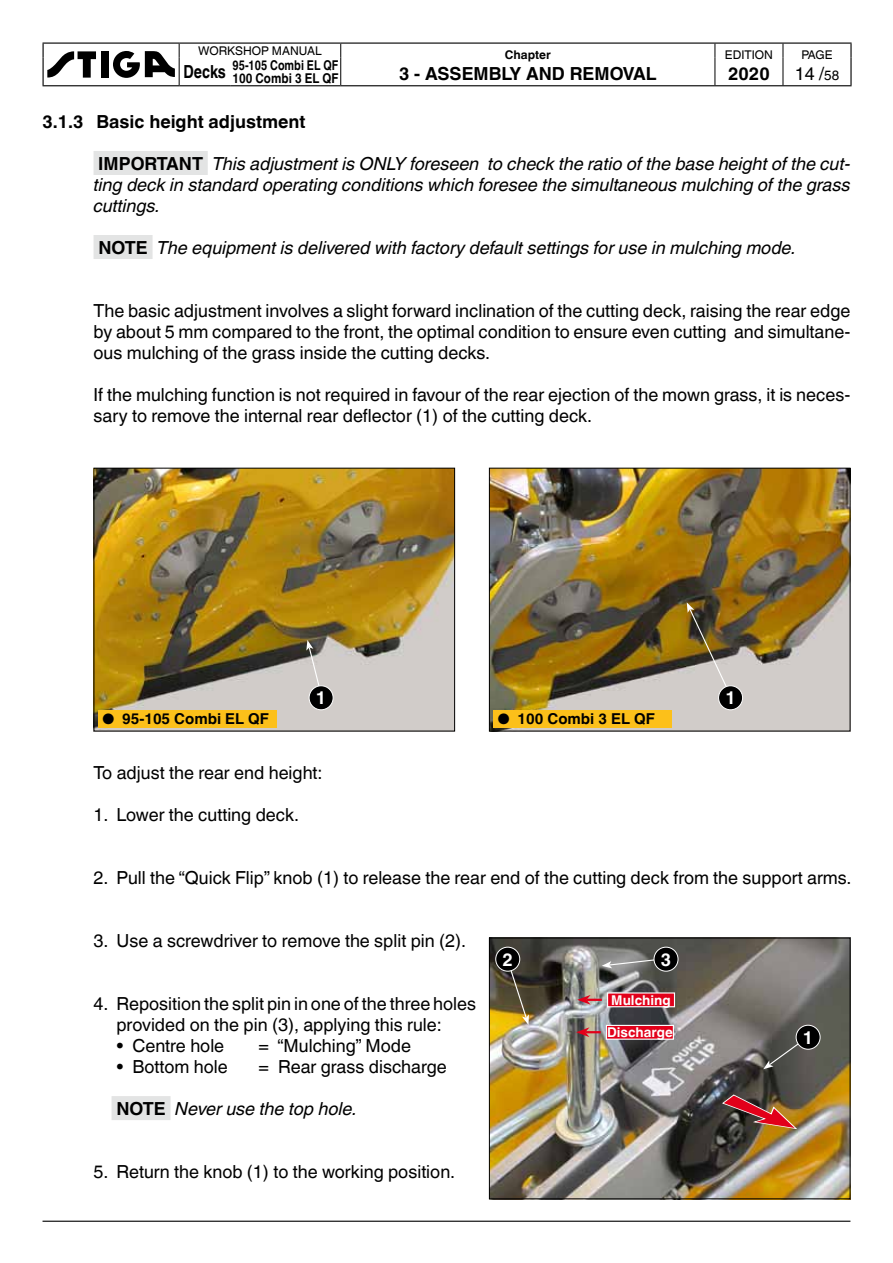
<style>
.page{position:relative;width:893px;height:1263px;background:#fff}
.page>*{position:absolute;margin:0;border:0;box-sizing:border-box;transform-origin:0 0}
.t1{font:18px/21px "Helvetica World";color:#000}
.t2{font:italic 18px/21px "Helvetica World";color:#000;text-align:justify}
.t3{font:700 18px "Helvetica World";color:#000}
.t4{font:700 18px "Helvetica World";color:#000;scale:.8 1}
.t5{font:700 18px "Helvetica World";color:#fff}
.t6{font:700 15px "Helvetica World";color:#000}
.t7{font:700 13.5px/12.8px "Helvetica World";color:#000;scale:.8 1}
.t8{font:700 13.5px "Helvetica World";color:#fff}
.t9{font:12px "Helvetica World";color:#000}
.t10{font:700 12px "Helvetica World";color:#000}
.s1{font-weight:700;font-style:normal}
.s2{font-size:13.5px}
.s3{font-weight:400}
</style>
<div class="page">
<hr style="left:43px;top:1221px;width:807px;height:1px;background:#000">
<hr style="left:43px;top:43px;width:136px;height:1px;background:#000">
<hr style="left:43px;top:85px;width:136px;height:1px;background:#000">
<hr style="left:179px;top:43px;width:51px;height:1px;background:#000">
<hr style="left:230px;top:43px;width:111px;height:1px;background:#000">
<hr style="left:341px;top:43px;width:374px;height:1px;background:#000">
<hr style="left:341px;top:85px;width:374px;height:1px;background:#000">
<svg style="left:715px;top:44px;width:1px;height:41px"></svg>
<hr style="left:715px;top:43px;width:68px;height:1px;background:#000">
<hr style="left:715px;top:85px;width:68px;height:1px;background:#000">
<svg style="left:783px;top:44px;width:1px;height:41px"></svg>
<svg style="left:850px;top:44px;width:2px;height:14px"></svg>
<hr style="left:850px;top:58px;width:2px;height:27px;background:#000">
<hr style="left:783px;top:43px;width:69px;height:1px;background:#000">
<hr style="left:783px;top:85px;width:69px;height:1px;background:#000">
<hr style="left:179px;top:85px;width:51px;height:1px;background:#000">
<svg style="left:340px;top:44px;width:1px;height:41px"></svg>
<hr style="left:230px;top:85px;width:111px;height:1px;background:#000">
<div style="left:101px;top:51px;width:7px;height:27px;background:#000"></div>
<svg style="left:43px;top:44px;width:53px;height:41px"></svg>
<svg style="left:113px;top:44px;width:67px;height:41px"></svg>
<div style="left:94px;top:151px;width:114px;height:24px;background:#e3e4e4"></div>
<div style="left:94px;top:235px;width:59px;height:24px;background:#e3e4e4"></div>
<div style="left:112px;top:1096px;width:59px;height:24px;background:#e3e4e4"></div>
<img style="left:96px;top:470px;width:357px;height:259px">
<div style="left:94px;top:468px;width:361px;height:263px;border:1px solid #000"></div>
<div style="left:98px;top:710px;width:178px;height:17px;background:#fcc01a"></div>
<svg style="left:306px;top:640px;width:17px;height:59px"></svg>
<div style="left:309px;top:686px;width:24px;height:24px;background:#000;border-radius:50%"></div>
<div style="left:309px;top:685px;width:24px;height:25px;border:1px solid #fff;border-radius:50%"></div>
<img style="left:491px;top:470px;width:357px;height:259px">
<div style="left:489px;top:468px;width:361px;height:263px;border:1px solid #000"></div>
<div style="left:493px;top:710px;width:179px;height:17px;background:#fcc01a"></div>
<img style="left:687px;top:602px;width:46px;height:97px">
<div style="left:719px;top:686px;width:24px;height:24px;background:#000;border-radius:50%"></div>
<div style="left:718px;top:685px;width:25px;height:25px;border:1px solid #fff;border-radius:50%"></div>
<img style="left:491px;top:940px;width:357px;height:257px">
<div style="left:489px;top:938px;width:361px;height:261px;border:1px solid #000"></div>
<svg style="left:506px;top:958px;width:23px;height:67px"></svg>
<div style="left:496px;top:947px;width:24px;height:24px;background:#000;border-radius:50%"></div>
<div style="left:495px;top:947px;width:25px;height:24px;border:1px solid #fff;border-radius:50%"></div>
<svg style="left:763px;top:1035px;width:47px;height:34px"></svg>
<div style="left:796px;top:1025px;width:24px;height:24px;background:#000;border-radius:50%"></div>
<div style="left:796px;top:1025px;width:24px;height:24px;border:1px solid #fff;border-radius:50%"></div>
<svg style="left:577px;top:995px;width:25px;height:10px"></svg>
<div style="left:608px;top:993px;width:66px;height:14px;background:#e2001a"></div>
<div style="left:607px;top:992px;width:68px;height:15px;border:1px solid #fff"></div>
<svg style="left:576px;top:1027px;width:25px;height:10px"></svg>
<div style="left:606px;top:1025px;width:67px;height:14px;background:#e2001a"></div>
<div style="left:606px;top:1025px;width:68px;height:15px;border:1px solid #fff"></div>
<img style="left:716px;top:1090px;width:94px;height:48px">
<svg style="left:602px;top:957px;width:56px;height:11px"></svg>
<div style="left:654px;top:947px;width:24px;height:24px;background:#000;border-radius:50%"></div>
<div style="left:654px;top:947px;width:24px;height:24px;border:1px solid #fff;border-radius:50%"></div>
<p class="t9" style="left:198px;top:44px;width:125px">WORKSHOP MANUAL</p>
<p class="t10" style="left:505px;top:48px;width:47px">Chapter</p>
<p class="t3" style="left:399px;top:63px;width:259px">3 - ASSEMBLY AND REMOVAL</p>
<p class="t9" style="left:725px;top:48px;width:50px">EDITION</p>
<p class="t3" style="left:728px;top:63px;width:43px">2020</p>
<p class="t9" style="left:801px;top:48px;width:33px">PAGE</p>
<p class="t7" style="left:232px;top:59px;width:134px">95-105 Combi EL QF<br>100 Combi 3 EL QF</p>
<p class="t3" style="left:43px;top:111px;width:265px">3.1.3 Basic height adjustment</p>
<p class="t2" style="left:94px;top:153px;width:758px"><span class="s1">IMPORTANT</span> This adjustment is ONLY foreseen to check the ratio of the base height of the cut&shy;ting deck in standard operating conditions which foresee the simultaneous mulching of the grass cuttings.</p>
<p class="t2" style="left:98px;top:237px;width:699px"><span class="s1">NOTE</span> The equipment is delivered with factory default settings for use in mulching mode.</p>
<p class="t4" style="left:183px;top:61px;width:55px">Decks</p>
<p class="t1" style="left:795px;top:63px;width:46px">14 /<span class="s2">58</span></p>
<p class="t1" style="left:94px;top:300px;width:758px;text-align:justify">The basic adjustment involves a slight forward inclination of the cutting deck, raising the rear edge by about 5 mm compared to the front, the optimal condition to ensure even cutting and simultane&shy;ous mulching of the grass inside the cutting decks.</p>
<p class="t1" style="left:94px;top:384px;width:758px">If the mulching function is not required in favour of the rear ejection of the mown grass, it is neces&shy;sary to remove the internal rear deflector (1) of the cutting deck.</p>
<p class="t6" style="left:102px;top:710px;width:168px"><span class="s3">●</span> 95-105 Combi EL QF</p>
<p class="t5" style="left:316px;top:687px;width:12px">1</p>
<p class="t1" style="left:94px;top:762px;width:231px">To adjust the rear end height:</p>
<p class="t1" style="left:94px;top:804px;width:207px">1. Lower the cutting deck.</p>
<p class="t6" style="left:497px;top:710px;width:159px"><span class="s3">●</span> 100 Combi 3 EL QF</p>
<p class="t5" style="left:725px;top:687px;width:12px">1</p>
<p class="t1" style="left:94px;top:867px;width:759px">2. Pull the “Quick Flip” knob (1) to release the rear end of the cutting deck from the support arms.</p>
<p class="t1" style="left:94px;top:930px;width:374px">3. Use a screwdriver to remove the split pin (2).</p>
<p class="t1" style="left:116px;top:993px;width:361px;text-indent:-23px">4. Reposition the split pin in one of the three holes provided on the pin (3), applying this rule:</p>
<p class="t1" style="left:117px;top:1035px;width:109px">• Centre hole</p>
<p class="t1" style="left:259px;top:1035px;width:154px">= “Mulching” Mode</p>
<p class="t1" style="left:117px;top:1056px;width:113px">• Bottom hole</p>
<p class="t1" style="left:259px;top:1056px;width:190px">= Rear grass discharge</p>
<p class="t2" style="left:116px;top:1098px;width:242px"><span class="s1">NOTE</span> Never use the top hole.</p>
<p class="t1" style="left:94px;top:1161px;width:363px">5. Return the knob (1) to the working position.</p>
<p class="t5" style="left:503px;top:949px;width:12px">2</p>
<p class="t5" style="left:661px;top:949px;width:12px">3</p>
<p class="t8" style="left:611px;top:992px;width:61px">Mulching</p>
<p class="t8" style="left:607px;top:1024px;width:67px">Discharge</p>
<p class="t5" style="left:803px;top:1027px;width:12px">1</p>
</div>
